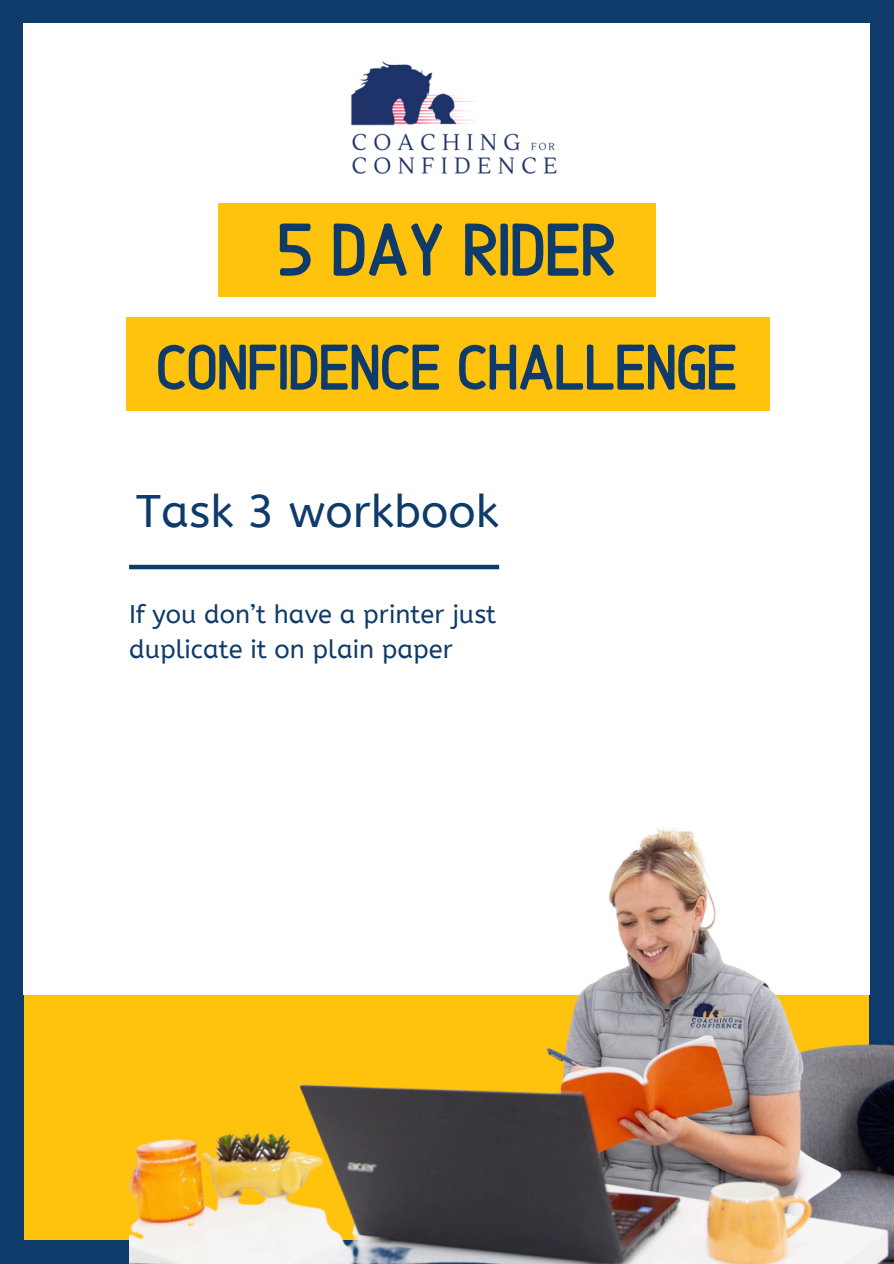
<style>
.page{position:relative;width:894px;height:1264px;background:#fff}
.page>*{position:absolute;margin:0;border:0;box-sizing:border-box;transform-origin:0 0}
.t1{font:74.55px "Alaska";color:#0e3b69}
.t2{font:64.5px "Alaska";color:#0e3b69}
.t3{font:45.45px "A Bee Zee";color:#0e3b69}
.t4{font:25.5px "A Bee Zee";color:#0e3b69}
</style>
<div class="page">
<div style="left:0;top:0;width:893px;height:1263px;background:#0e3b69"></div>
<div style="left:24px;top:23px;width:845px;height:1216px;background:#fff"></div>
<div style="left:0;top:995px;width:893px;height:268px;background:#ffc30e"></div>
<div style="left:217px;top:203px;width:438px;height:94px;background:#ffc30e"></div>
<div style="left:126px;top:317px;width:644px;height:93px;background:#ffc30e"></div>
<img style="left:351px;top:61px;width:206px;height:113px">
<hr style="left:129px;top:565px;width:370px;height:4px;background:#0e3b69">
<div style="left:0;top:995px;width:24px;height:268px;background:#0e3b69"></div>
<div style="left:2px;top:1239px;width:891px;height:24px;background:#0e3b69"></div>
<img style="left:129px;top:750px;width:764px;height:513px">
<img style="left:340px;top:1240px;width:247px;height:23px">
<p class="t1" style="left:277px;top:193px;width:340px">5 DAY RIDER</p>
<h2 class="t2" style="left:156px;top:318px;width:582px">CONFIDENCE CHALLENGE</h2>
<p class="t3" style="left:136px;top:485px;width:364px">Task 3 workbook</p>
<h1 class="t4" style="left:129px;top:599px;width:369px">If you don’t have a printer just</h1>
<p class="t4" style="left:129px;top:634px;width:325px">duplicate it on plain paper</p>
</div>
